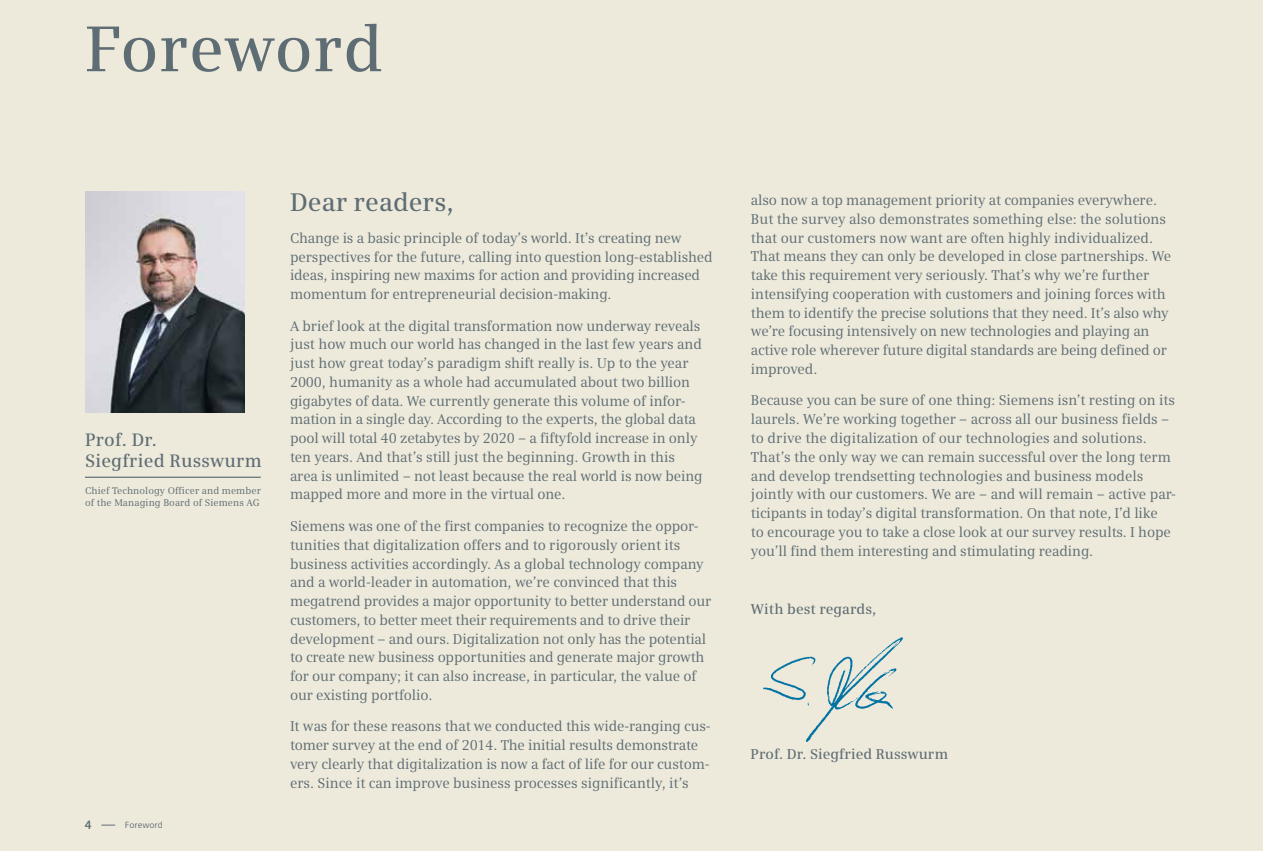
<style>
.page{position:relative;width:1263px;height:851px;background:#fff}
.page>*{position:absolute;margin:0;border:0;box-sizing:border-box;transform-origin:0 0}
.t1{font:600 64.5px "Siemens Serif";letter-spacing:.01em;color:#5e6d74}
.t2{font:600 25.5px "Siemens Serif";color:#5e6d74}
.t3{font:600 18px/21px "Siemens Serif";letter-spacing:.01em;color:#5e6d74}
.t4{font:14.25px/18.8px "Siemens Serif";letter-spacing:-.01em;color:#5e6d74}
.t5{font:600 14.25px "Siemens Serif";color:#5e6d74}
.t6{font:700 12px "Siemens Sans";color:#5e6d74}
.t7{font:9.75px/12px "Siemens Serif";letter-spacing:.01em;color:#5e6d74}
.t8{font:9px "Siemens Sans";letter-spacing:-.005em;color:#5e6d74}
</style>
<div class="page">
<div style="left:0;top:0;width:1263px;height:850px;background:#eeeadb"></div>
<img style="left:85px;top:191px;width:160px;height:221px">
<img style="left:763px;top:637px;width:140px;height:105px">
<hr style="left:85px;top:476px;width:176px;height:2px;background:#5e6d74">
<svg style="left:101px;top:824px;width:14px;height:1px"></svg>
<h1 class="t1" style="left:85px;top:11px;width:300px">Foreword</h1>
<p class="t3" style="left:85px;top:429px;width:178px">Prof. Dr.<br>Siegfried Russwurm</p>
<p class="t7" style="left:85px;top:484px;width:177px">Chief Technology Officer and member of the Managing Board of Siemens AG</p>
<p class="t6" style="left:85px;top:818px;width:8px">4</p>
<p class="t8" style="left:125px;top:819px;width:39px">Foreword</p>
<h2 class="t2" style="left:290px;top:187px;width:165px">Dear readers,</h2>
<p class="t4" style="left:290px;top:228px;width:424px">Change is a basic principle of today’s world. It’s creating new perspectives for the future, calling into question long-established ideas, inspiring new maxims for action and providing increased momentum for entrepreneurial decision-making.</p>
<p class="t4" style="left:290px;top:316px;width:414px">A brief look at the digital transformation now underway reveals just how much our world has changed in the last few years and just how great today’s paradigm shift really is. Up to the year 2000, humanity as a whole had accumulated about two billion gigabytes of data. We currently generate this volume of infor&shy;mation in a single day. According to the experts, the global data pool will total 40 zetabytes by 2020 ‒ a fiftyfold increase in only ten years. And that’s still just the beginning. Growth in this area is -unlimited ‒ not least because the real world is now being mapped more and more in the virtual one.</p>
<p class="t4" style="left:290px;top:516px;width:423px">Siemens was one of the first companies to recognize the oppor&shy;tunities that digitalization offers and to rigorously orient its business activities accordingly. As a global technology company and a world-leader in automation, we’re convinced that this megatrend provides a major opportunity to better understand our customers, to better meet their requirements and to drive their development ‒ and ours. Digitalization not only has the potential to create new business opportunities and generate major growth for our company; it can also increase, in particular, the value of our existing portfolio.</p>
<p class="t4" style="left:290px;top:716px;width:422px">It was for these reasons that we conducted this wide-ranging cus&shy;tomer survey at the end of 2014. The initial results demonstrate very clearly that digitalization is now a fact of life for our custom&shy;ers. Since it can improve business processes significantly, it’s</p>
<p class="t4" style="left:751px;top:191px;width:422px">also now a top management priority at companies everywhere.<br>But the survey also demonstrates something else: the solutions that our customers now want are often highly individualized.<br>That means they can only be developed in close partnerships. We take this requirement very seriously. That’s why we’re further intensifying cooperation with customers and joining forces with them to identify the precise solutions that they need. It’s also why we’re focusing intensively on new technologies and playing an active role wherever future digital standards are being defined or improved.</p>
<p class="t4" style="left:751px;top:391px;width:427px">Because you can be sure of one thing: Siemens isn’t resting on its laurels. We’re working together ‒ across all our business fields ‒ to drive the digitalization of our technologies and solutions.<br>That’s the only way we can remain successful over the long term and develop trendsetting technologies and business models jointly with our customers. We are ‒ and will remain ‒ active par&shy;ticipants in today’s digital transformation. On that note, I’d like<br>to encourage you to take a close look at our survey results. I hope you’ll find them interesting and stimulating reading.</p>
<p class="t5" style="left:751px;top:600px;width:127px">With best regards,</p>
<p class="t5" style="left:751px;top:745px;width:199px">Prof. Dr. Siegfried Russwurm</p>
</div>
